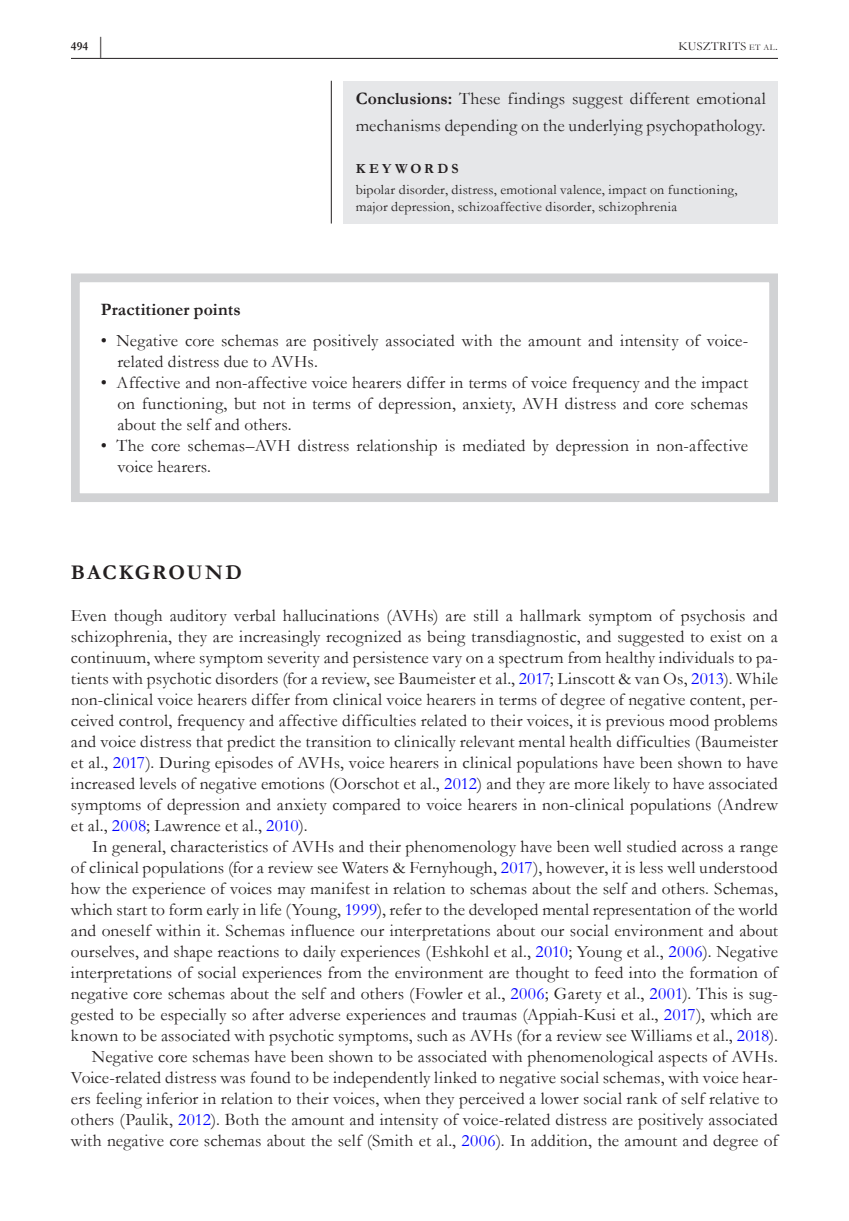
<style>
.page{position:relative;width:849px;height:1221px;background:#fff}
.page>*{position:absolute;margin:0;border:0;box-sizing:border-box;transform-origin:0 0}
.t1{font:700 21px "Garamond";letter-spacing:.09em;color:#231f20}
.t2{font:17.5px/21px "Garamond";letter-spacing:.005em;color:#231f20}
.t3{font:700 17.5px "Garamond";letter-spacing:.005em;color:#231f20}
.t4{font:14px/17.5px "Garamond";letter-spacing:.015em;color:#231f20}
.t5{font:700 14px "Garamond";letter-spacing:.23em;color:#231f20}
.t6{font:12.25px "Garamond";letter-spacing:.035em;color:#231f20}
.t7{font:700 12.25px "Garamond";color:#231f20}
.s1{font-size:23.62px}
.s2{font-size:8.58px}
.s3{font-weight:700}
.s4{color:#00f}
</style>
<div class="page">
<hr style="left:71px;top:58px;width:706px;height:1px;background:#231f20">
<div style="left:343px;top:81px;width:434px;height:142px;background:#e6e7e9"></div>
<hr style="left:331px;top:81px;width:1px;height:142px;background:#231f20">
<div style="left:71px;top:273px;width:706px;height:229px;border:9px solid #d1d2d4"></div>
<p class="t7" style="left:71px;top:38px;width:34px">494 <span class="s1">|</span></p>
<p class="t6" style="left:678px;top:38px;width:101px">KUSZTRITS <span class="s2">et al</span>.</p>
<p class="t2" style="left:356px;top:85px;width:411px;line-height:26.2px"><span class="s3">Conclusions:</span> These findings suggest different emotional mechanisms depending on the underlying psychopathology.</p>
<p class="t5" style="left:356px;top:159px;width:104px">KEYWORDS</p>
<p class="t4" style="left:356px;top:180px;width:383px">bipolar disorder, distress, emotional valence, impact on functioning, major depression, schizoaffective disorder, schizophrenia</p>
<p class="t3" style="left:101px;top:297px;width:141px">Practitioner points</p>
<p class="t2" style="left:117px;top:330px;width:632px;text-indent:-17px">• Negative core schemas are positively associated with the amount and intensity of voice&shy;related distress due to AVHs.</p>
<p class="t2" style="left:117px;top:372px;width:632px;text-align:justify;text-indent:-17px">• Affective and non-affective voice hearers differ in terms of voice frequency and the impact on functioning, but not in terms of depression, anxiety, AVH distress and core schemas about the self and others.</p>
<p class="t2" style="left:117px;top:435px;width:632px;text-indent:-17px">• The core schemas–AVH distress relationship is mediated by depression in non-affective voice hearers.</p>
<p class="t1" style="left:71px;top:558px;width:172px">BACKGROUND</p>
<p class="t2" style="left:71px;top:604px;width:708px;text-align:justify">Even though auditory verbal hallucinations (AVHs) are still a hallmark symptom of psychosis and schizophrenia, they are increasingly recognized as being transdiagnostic, and suggested to exist on a continuum, where symptom severity and persistence vary on a spectrum from healthy individuals to pa&shy;tients with psychotic disorders (for a review, see Baumeister et al., <span class="s4">2017</span>; Linscott &amp; van Os, <span class="s4">2013</span>). While non-clinical voice hearers differ from clinical voice hearers in terms of degree of negative content, per&shy;ceived control, frequency and affective difficulties related to their voices, it is previous mood problems and voice distress that predict the transition to clinically relevant mental health difficulties (Baumeister et al., <span class="s4">2017</span>). During episodes of AVHs, voice hearers in clinical populations have been shown to have increased levels of negative emotions (Oorschot et al., <span class="s4">2012</span>) and they are more likely to have associated symptoms of depression and anxiety compared to voice hearers in non-clinical populations (Andrew et al., <span class="s4">2008</span>; Lawrence et al., <span class="s4">2010</span>).</p>
<p class="t2" style="left:71px;top:835px;width:708px;text-align:right">In general, characteristics of AVHs and their phenomenology have been well studied across a range<br>of clinical populations (for a review see Waters &amp; Fernyhough, <span class="s4">2017</span>), however, it is less well understood how the experience of voices may manifest in relation to schemas about the self and others. Schemas, which start to form early in life (Young, <span class="s4">1999</span>), refer to the developed mental representation of the world and oneself within it. Schemas influence our interpretations about our social environment and about ourselves, and shape reactions to daily experiences (Eshkohl et al., <span class="s4">2010</span>; Young et al., <span class="s4">2006</span>). Negative interpretations of social experiences from the environment are thought to feed into the formation of negative core schemas about the self and others (Fowler et al., <span class="s4">2006</span>; Garety et al., <span class="s4">2001</span>). This is sug&shy;gested to be especially so after adverse experiences and traumas (Appiah-Kusi et al., <span class="s4">2017</span>), which are known to be associated with psychotic symptoms, such as AVHs (for a review see Williams et al., <span class="s4">2018</span>).<br>Negative core schemas have been shown to be associated with phenomenological aspects of AVHs.<br>Voice-related distress was found to be independently linked to negative social schemas, with voice hear&shy;ers feeling inferior in relation to their voices, when they perceived a lower social rank of self relative to others (Paulik, <span class="s4">2012</span>). Both the amount and intensity of voice-related distress are positively associated with negative core schemas about the self (Smith et al., <span class="s4">2006</span>). In addition, the amount and degree of</p>
</div>
